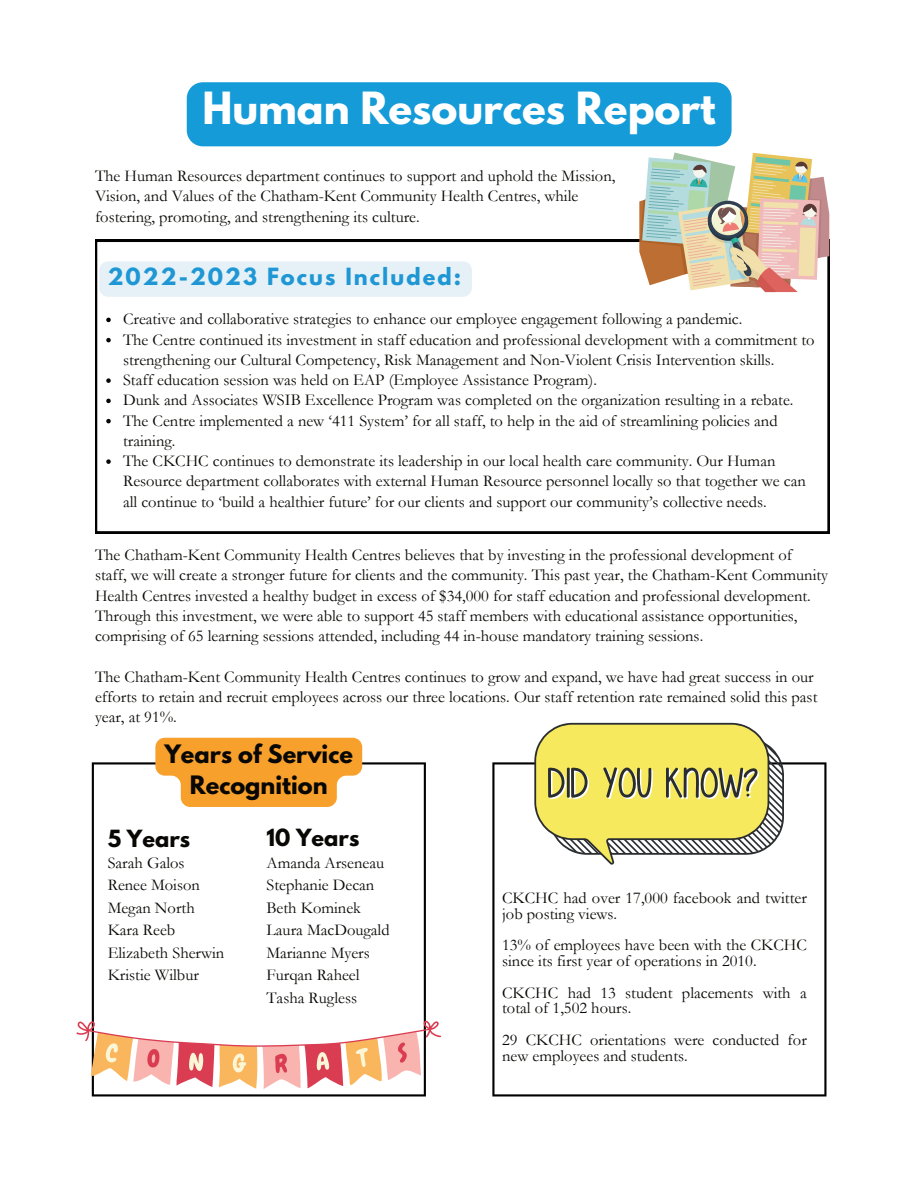
<style>
.page{position:relative;width:918px;height:1188px;background:#fff}
.page>*{position:absolute;margin:0;border:0;box-sizing:border-box;transform-origin:0 0}
.t1{font:700 39.3px "League Spartan";color:#fff}
.t2{font:700 22.5px/31.3px "League Spartan";color:#080704;text-align:center}
.t3{font:700 21px "League Spartan";letter-spacing:.1em;color:#1e97d4}
.t4{font:700 21px "League Spartan";color:#080704}
.t5{font:16.5px/20.2px "Garamond";color:#080704}
</style>
<div class="page">
<svg style="left:92px;top:762px;width:334px;height:334px"></svg>
<svg style="left:492px;top:762px;width:334px;height:334px"></svg>
<svg style="left:76px;top:1019px;width:365px;height:70px"></svg>
<svg style="left:534px;top:723px;width:250px;height:142px"></svg>
<svg style="left:95px;top:240px;width:735px;height:293px"></svg>
<svg style="left:639px;top:153px;width:190px;height:139px"></svg>
<svg style="left:106px;top:318px;width:5px;height:4px"></svg>
<svg style="left:106px;top:338px;width:5px;height:4px"></svg>
<svg style="left:106px;top:378px;width:5px;height:5px"></svg>
<svg style="left:106px;top:399px;width:5px;height:4px"></svg>
<svg style="left:106px;top:419px;width:5px;height:4px"></svg>
<svg style="left:106px;top:459px;width:5px;height:5px"></svg>
<svg style="left:155px;top:738px;width:207px;height:69px;background:#f7ab45"></svg>
<div style="left:187px;top:82px;width:545px;height:64px;background:#159bd8"></div>
<div style="left:99px;top:261px;width:373px;height:36px;background:#e5f1f6;border-radius:9px"></div>
<h1 class="t1" style="left:202px;top:77px;width:515px">Human Resources Report</h1>
<p class="t5" style="left:95px;top:165px;width:522px">The Human Resources department continues to support and uphold the Mission,<br>Vision, and Values of the Chatham-Kent Community Health Centres, while fostering, promoting, and strengthening its culture.</p>
<p class="t3" style="left:108px;top:260px;width:355px">2022-2023 Focus Included:</p>
<p class="t5" style="left:123px;top:309px;width:693px">Creative and collaborative strategies to enhance our employee engagement following a pandemic.<br>The Centre continued its investment in staff education and professional development with a commitment to strengthening our Cultural Competency, Risk Management and Non-Violent Crisis Intervention skills.<br>Staff education session was held on EAP (Employee Assistance Program).<br>Dunk and Associates WSIB Excellence Program was completed on the organization resulting in a rebate.<br>The Centre implemented a new ‘411 System’ for all staff, to help in the aid of streamlining policies and training.<br>The CKCHC continues to demonstrate its leadership in our local health care community. Our Human Resource department collaborates with external Human Resource personnel locally so that together we can all continue to ‘build a healthier future’ for our clients and support our community’s collective needs.</p>
<p class="t5" style="left:95px;top:544px;width:735px">The Chatham-Kent Community Health Centres believes that by investing in the professional development of<br>staff, we will create a stronger future for clients and the community. This past year, the Chatham-Kent Community Health Centres invested a healthy budget in excess of $34,000 for staff education and professional development.<br>Through this investment, we were able to support 45 staff members with educational assistance opportunities, comprising of 65 learning sessions attended, including 44 in-house mandatory training sessions.</p>
<p class="t5" style="left:95px;top:666px;width:724px">The Chatham-Kent Community Health Centres continues to grow and expand, we have had great success in our efforts to retain and recruit employees across our three locations. Our staff retention rate remained solid this past year, at 91%.</p>
<h2 class="t2" style="left:164px;top:738px;width:190px">Years of Service<br>Recognition</h2>
<p class="t4" style="left:108px;top:822px;width:84px">5 Years</p>
<p class="t5" style="left:108px;top:851px;width:118px;line-height:22.5px">Sarah Galos<br>Renee Moison<br>Megan North<br>Kara Reeb<br>Elizabeth Sherwin<br>Kristie Wilbur</p>
<p class="t4" style="left:267px;top:821px;width:94px">10 Years</p>
<p class="t5" style="left:267px;top:851px;width:125px;line-height:22.5px">Amanda Arseneau<br>Stephanie Decan<br>Beth Kominek<br>Laura MacDougald<br>Marianne Myers<br>Furqan Raheel<br>Tasha Rugless</p>
<p class="t5" style="left:502px;top:890px;width:306px;line-height:15.8px">CKCHC had over 17,000 facebook and twitter job posting views.</p>
<p class="t5" style="left:502px;top:937px;width:306px;line-height:15.8px">13% of employees have been with the CKCHC since its first year of operations in 2010.</p>
<p class="t5" style="left:502px;top:984px;width:306px;line-height:15.8px">CKCHC had 13 student placements with a total of 1,502 hours.</p>
<p class="t5" style="left:502px;top:1031px;width:306px;line-height:15.8px">29 CKCHC orientations were conducted for new employees and students.</p>
</div>
